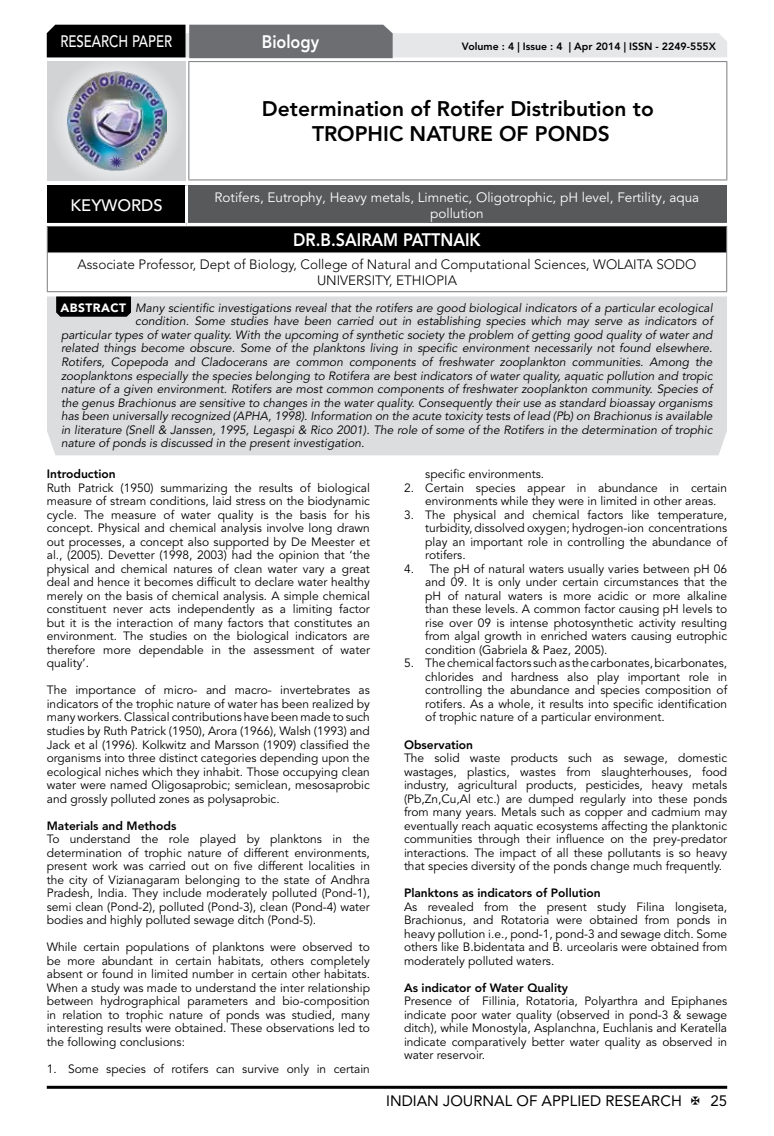
<style>
.page{position:relative;width:774px;height:1136px;background:#fff}
.page>*{position:absolute;margin:0;border:0;box-sizing:border-box;transform-origin:0 0}
.t1{font:800 21px/25.2px "Avenir LT Std";color:#000;text-align:center}
.t2{font:800 18px "Avenir LT Std";color:#fff;scale:.9 1}
.t3{font:500 16.5px "Avenir LT Std";color:#fff;scale:.8 1}
.t4{font:500 16.5px "Avenir LT Std";color:#fff}
.t5{font:15px "Avenir LT Std";color:#000}
.t6{font:300 13.5px/16.2px "Avenir LT Std";color:#000;text-align:center}
.t7{font:13.5px/16.2px "Avenir LT Std";color:#fff;text-align:center}
.t8{font:12px/13.5px "Avenir LT Std";color:#000;text-align:justify}
.t9{font:italic 12px "Avenir LT Std";color:#000}
.t10{font:800 12px "Avenir LT Std";color:#000}
.t11{font:800 10.5px "Avenir LT Std";color:#000}
.s1{font-weight:900;font-style:normal;color:#fff}
</style>
<div class="page">
<hr style="left:47px;top:1085px;width:680px;height:3px;background:#000">
<div style="left:48px;top:62px;width:137px;height:118px;background:linear-gradient(to right,#d9dadb,#d9dadb)"></div>
<img style="left:68px;top:71px;width:99px;height:100px">
<svg style="left:47px;top:25px;width:680px;height:33px;background:#979899"></svg>
<hr style="left:188px;top:61px;width:539px;height:1px;background:#808285">
<hr style="left:188px;top:62px;width:1px;height:117px;background:#808285">
<hr style="left:726px;top:62px;width:1px;height:117px;background:#808285">
<hr style="left:188px;top:179px;width:539px;height:1px;background:#808285">
<div style="left:47px;top:226px;width:680px;height:26px;background:#000"></div>
<hr style="left:47px;top:225px;width:680px;height:2px;background:#808285">
<svg style="left:47px;top:227px;width:1px;height:25px"></svg>
<svg style="left:726px;top:227px;width:1px;height:25px"></svg>
<hr style="left:47px;top:252px;width:680px;height:1px;background:#808285">
<hr style="left:47px;top:253px;width:1px;height:38px;background:#808285">
<hr style="left:726px;top:253px;width:1px;height:38px;background:#808285">
<hr style="left:47px;top:291px;width:680px;height:1px;background:#808285">
<div style="left:47px;top:185px;width:139px;height:39px;background:#000"></div>
<div style="left:186px;top:185px;width:541px;height:39px;background:#58595b"></div>
<hr style="left:185px;top:185px;width:3px;height:38px;background:#fff">
<hr style="left:47px;top:223px;width:139px;height:3px;background:#fff">
<hr style="left:186px;top:223px;width:541px;height:3px;background:#fff">
<div style="left:47px;top:296px;width:680px;height:159px;background:#dcddde"></div>
<svg style="left:56px;top:296px;width:75px;height:21px;background:#0b0b0b"></svg>
<h3 class="t3" style="left:60px;top:32px;width:139px">RESEARCH PAPER</h3>
<h2 class="t2" style="left:262px;top:31px;width:65px">Biology</h2>
<p class="t11" style="left:462px;top:41px;width:255px">Volume : 4 | Issue : 4 | Apr 2014 | ISSN - 2249-555X</p>
<h1 class="t1" style="left:262px;top:96px;width:393px">Determination of Rotifer Distribution to<br>TROPHIC NATURE OF PONDS</h1>
<h3 class="t4" style="left:71px;top:196px;width:94px">KEYWORDS</h3>
<p class="t7" style="left:215px;top:189px;width:486px">Rotifers, Eutrophy, Heavy metals, Limnetic, Oligotrophic, pH level, Fertility, aqua pollution</p>
<h2 class="t2" style="left:293px;top:229px;width:210px">DR.B.SAIRAM PATTNAIK</h2>
<p class="t6" style="left:78px;top:256px;width:620px">Associate Professor, Dept of Biology, College of Natural and Computational Sciences, WOLAITA SODO<br>UNIVERSITY, ETHIOPIA</p>
<p class="t9" style="left:60px;top:301px;width:654px"><span class="s1">ABSTRACT</span> Many scientific investigations reveal that the rotifers are good biological indicators of a particular ecological</p>
<p class="t9" style="left:135px;top:314px;width:579px">condition. Some studies have been carried out in establishing species which may serve as indicators of</p>
<p class="t9" style="left:61px;top:328px;width:653px">particular types of water quality. With the upcoming of synthetic society the problem of getting good quality of water and</p>
<p class="t9" style="left:61px;top:341px;width:653px">related things become obscure. Some of the planktons living in specific environment necessarily not found elsewhere.</p>
<p class="t9" style="left:61px;top:355px;width:653px">Rotifers, Copepoda and Cladocerans are common components of freshwater zooplankton communities. Among the</p>
<p class="t9" style="left:61px;top:368px;width:653px">zooplanktons especially the species belonging to Rotifera are best indicators of water quality, aquatic pollution and tropic</p>
<p class="t9" style="left:61px;top:382px;width:653px">nature of a given environment. Rotifers are most common components of freshwater zooplankton community. Species of</p>
<p class="t9" style="left:61px;top:395px;width:653px">the genus Brachionus are sensitive to changes in the water quality. Consequently their use as standard bioassay organisms</p>
<p class="t9" style="left:61px;top:409px;width:653px">has been universally recognized (APHA, 1998). Information on the acute toxicity tests of lead (Pb) on Brachionus is available</p>
<p class="t9" style="left:61px;top:422px;width:653px">in literature (Snell &amp; Janssen, 1995, Legaspi &amp; Rico 2001). The role of some of the Rotifers in the determination of trophic</p>
<p class="t9" style="left:61px;top:436px;width:305px">nature of ponds is discussed in the present investigation.</p>
<p class="t10" style="left:47px;top:467px;width:70px">Introduction</p>
<p class="t8" style="left:47px;top:481px;width:325px">Ruth Patrick (1950) summarizing the results of biological measure of stream conditions, laid stress on the biodynamic cycle. The measure of water quality is the basis for his concept. Physical and chemical analysis involve long drawn out processes, a concept also supported by De Meester et al., (2005). Devetter (1998, 2003) had the opinion that ‘the physical and chemical natures of clean water vary a great deal and hence it becomes difficult to declare water healthy merely on the basis of chemical analysis. A simple chemical constituent never acts independently as a limiting factor but it is the interaction of many factors that constitutes an environment. The studies on the biological indicators are therefore more dependable in the assessment of water quality’.</p>
<p class="t8" style="left:47px;top:683px;width:325px">The importance of micro- and macro- invertebrates as indicators of the trophic nature of water has been realized by many workers. Classical contributions have been made to such studies by Ruth Patrick (1950), Arora (1966), Walsh (1993) and Jack et al (1996). Kolkwitz and Marsson (1909) classified the organisms into three distinct categories depending upon the ecological niches which they inhabit. Those occupying clean water were named Oligosaprobic; semiclean, mesosaprobic and grossly polluted zones as polysaprobic.</p>
<p class="t10" style="left:47px;top:818px;width:131px">Materials and Methods</p>
<p class="t8" style="left:47px;top:832px;width:325px">To understand the role played by planktons in the determination of trophic nature of different environments, present work was carried out on five different localities in the city of Vizianagaram belonging to the state of Andhra Pradesh, India. They include moderately polluted (Pond-1), semi clean (Pond-2), polluted (Pond-3), clean (Pond-4) water bodies and highly polluted sewage ditch (Pond-5).</p>
<p class="t8" style="left:47px;top:940px;width:325px">While certain populations of planktons were observed to be more abundant in certain habitats, others completely absent or found in limited number in certain other habitats.<br>When a study was made to understand the inter relationship between hydrographical parameters and bio-composition in relation to trophic nature of ponds was studied, many interesting results were obtained. These observations led to the following conclusions:</p>
<p class="t8" style="left:47px;top:1061px;width:325px">1. Some species of rotifers can survive only in certain</p>
<p class="t8" style="left:425px;top:467px;width:120px">specific environments.</p>
<p class="t8" style="left:425px;top:481px;width:303px;text-indent:-21px">2. Certain species appear in abundance in certain environments while they were in limited in other areas.</p>
<p class="t8" style="left:425px;top:508px;width:303px;text-indent:-21px">3. The physical and chemical factors like temperature, turbidity, dissolved oxygen; hydrogen-ion concentrations play an important role in controlling the abundance of rotifers.</p>
<p class="t8" style="left:425px;top:562px;width:303px;text-indent:-21px">4. The pH of natural waters usually varies between pH 06 and 09. It is only under certain circumstances that the pH of natural waters is more acidic or more alkaline than these levels. A common factor causing pH levels to rise over 09 is intense photosynthetic activity resulting from algal growth in enriched waters causing eutrophic condition (Gabriela &amp; Paez, 2005).</p>
<p class="t8" style="left:425px;top:656px;width:303px;text-indent:-21px">5. The chemical factors such as the carbonates, bicarbonates, chlorides and hardness also play important role in controlling the abundance and species composition of rotifers. As a whole, it results into specific identification of trophic nature of a particular environment.</p>
<p class="t10" style="left:404px;top:737px;width:71px">Observation</p>
<p class="t8" style="left:404px;top:751px;width:325px">The solid waste products such as sewage, domestic wastages, plastics, wastes from slaughterhouses, food industry, agricultural products, pesticides, heavy metals (Pb,Zn,Cu,Al etc.) are dumped regularly into these ponds from many years. Metals such as copper and cadmium may eventually reach aquatic ecosystems affecting the planktonic communities through their influence on the prey-predator interactions. The impact of all these pollutants is so heavy that species diversity of the ponds change much frequently.</p>
<p class="t10" style="left:404px;top:885px;width:198px">Planktons as indicators of Pollution</p>
<p class="t8" style="left:404px;top:899px;width:325px">As revealed from the present study Filina longiseta, Brachionus, and Rotatoria were obtained from ponds in heavy pollution i.e., pond-1, pond-3 and sewage ditch. Some others like B.bidentata and B. urceolaris were obtained from moderately polluted waters.</p>
<p class="t10" style="left:404px;top:980px;width:166px">As indicator of Water Quality</p>
<p class="t8" style="left:404px;top:994px;width:325px">Presence of Fillinia, Rotatoria, Polyarthra and Epiphanes indicate poor water quality (observed in pond-3 &amp; sewage ditch), while Monostyla, Asplanchna, Euchlanis and Keratella indicate comparatively better water quality as observed in water reservoir.</p>
<p class="t5" style="left:386px;top:1091px;width:297px">INDIAN JOURNAL OF APPLIED RESEARCH</p>
<p class="t5" style="left:710px;top:1091px;width:18px">25</p>
</div>
